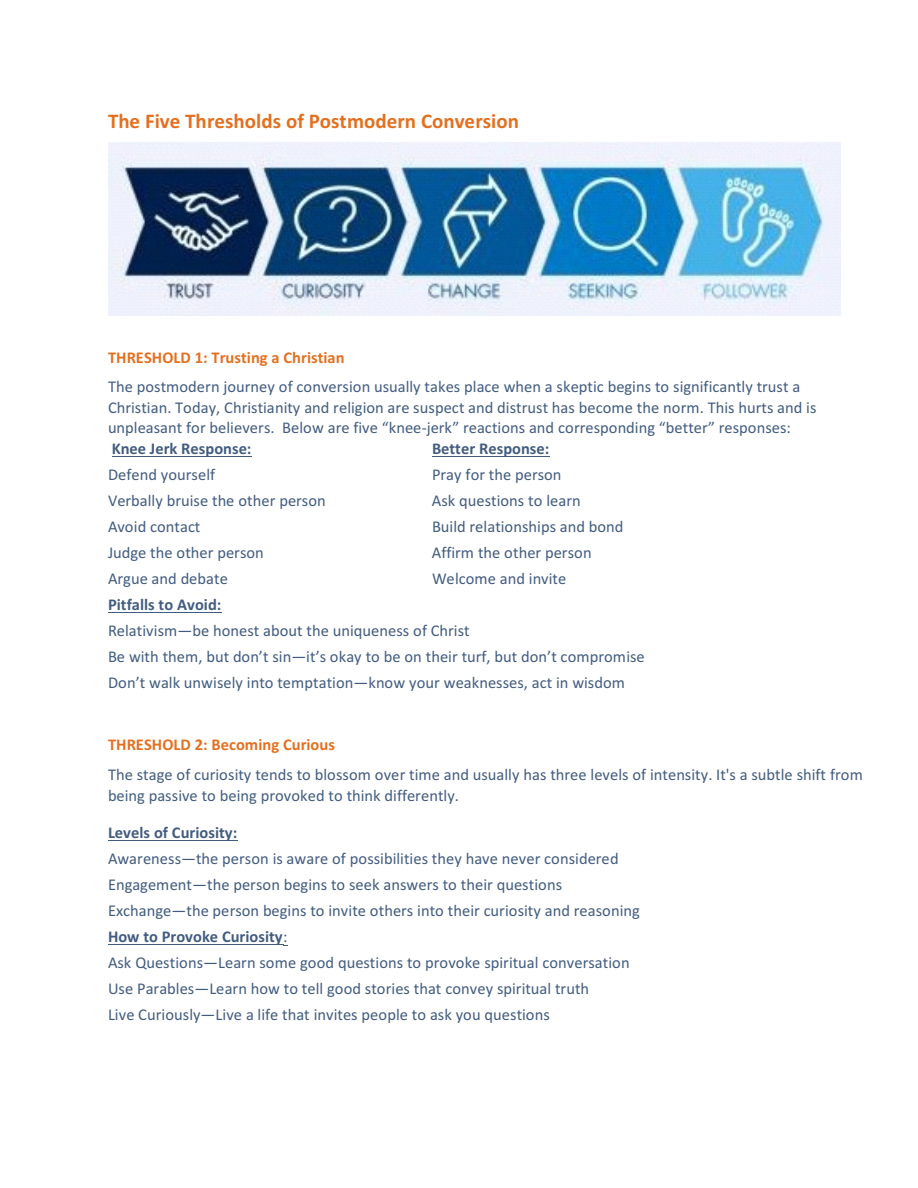
<style>
.page{position:relative;width:918px;height:1188px;background:#fff}
.page>*{position:absolute;margin:0;border:0;box-sizing:border-box;transform-origin:0 0}
.t1{font:700 21px "Calibri";color:#e3701f}
.t2{font:16.5px/26px "Calibri";color:#425c80}
.t3{font:700 16.5px "Calibri";color:#425c80}
.t4{font:700 16.5px "Calibri";color:#e3701f}
.s1{font-weight:700}
</style>
<div class="page">
<img style="left:108px;top:142px;width:732px;height:173px">
<hr style="left:112px;top:456px;width:139px;height:1px;background:#425c80">
<hr style="left:432px;top:456px;width:117px;height:1px;background:#425c80">
<hr style="left:108px;top:612px;width:113px;height:1px;background:#425c80">
<hr style="left:108px;top:840px;width:129px;height:1px;background:#425c80">
<hr style="left:108px;top:944px;width:175px;height:1px;background:#425c80">
<p class="t1" style="left:108px;top:112px;width:413px">The Five Thresholds of Postmodern Conversion</p>
<p class="t4" style="left:108px;top:351px;width:238px">THRESHOLD 1: Trusting a Christian</p>
<p class="t2" style="left:108px;top:378px;width:710px;line-height:20.4px">The postmodern journey of conversion usually takes place when a skeptic begins to significantly trust a<br>Christian. Today, Christianity and religion are suspect and distrust has become the norm. This hurts and is unpleasant for believers. Below are five “knee-jerk” reactions and corresponding “better” responses:</p>
<p class="t3" style="left:112px;top:441px;width:141px">Knee Jerk Response:</p>
<p class="t3" style="left:432px;top:441px;width:119px">Better Response:</p>
<p class="t2" style="left:108px;top:462px;width:109px">Defend yourself</p>
<p class="t2" style="left:432px;top:462px;width:131px">Pray for the person</p>
<p class="t2" style="left:108px;top:489px;width:219px">Verbally bruise the other person</p>
<p class="t2" style="left:432px;top:489px;width:150px">Ask questions to learn</p>
<p class="t2" style="left:108px;top:514px;width:94px">Avoid contact</p>
<p class="t2" style="left:432px;top:514px;width:193px">Build relationships and bond</p>
<p class="t2" style="left:108px;top:541px;width:157px">Judge the other person</p>
<p class="t2" style="left:432px;top:541px;width:161px">Affirm the other person</p>
<p class="t2" style="left:108px;top:566px;width:121px">Argue and debate</p>
<p class="t2" style="left:432px;top:566px;width:136px">Welcome and invite</p>
<p class="t3" style="left:108px;top:597px;width:115px">Pitfalls to Avoid:</p>
<p class="t2" style="left:108px;top:618px;width:538px">Relativism—be honest about the uniqueness of Christ<br>Be with them, but don’t sin—it’s okay to be on their turf, but don’t compromise<br>Don’t walk unwisely into temptation—know your weaknesses, act in wisdom</p>
<p class="t4" style="left:108px;top:737px;width:228px">THRESHOLD 2: Becoming Curious</p>
<p class="t2" style="left:108px;top:766px;width:756px;line-height:20.4px">The stage of curiosity tends to blossom over time and usually has three levels of intensity. It's a subtle shift from being passive to being provoked to think differently.</p>
<p class="t3" style="left:108px;top:826px;width:131px">Levels of Curiosity:</p>
<p class="t2" style="left:108px;top:847px;width:534px">Awareness—the person is aware of possibilities they have never considered Engagement—the person begins to seek answers to their questions Exchange—the person begins to invite others into their curiosity and reasoning <span class="s1">How to Provoke Curiosity</span>:<br>Ask Questions—Learn some good questions to provoke spiritual conversation Use Parables—Learn how to tell good stories that convey spiritual truth<br>Live Curiously—Live a life that invites people to ask you questions</p>
</div>
